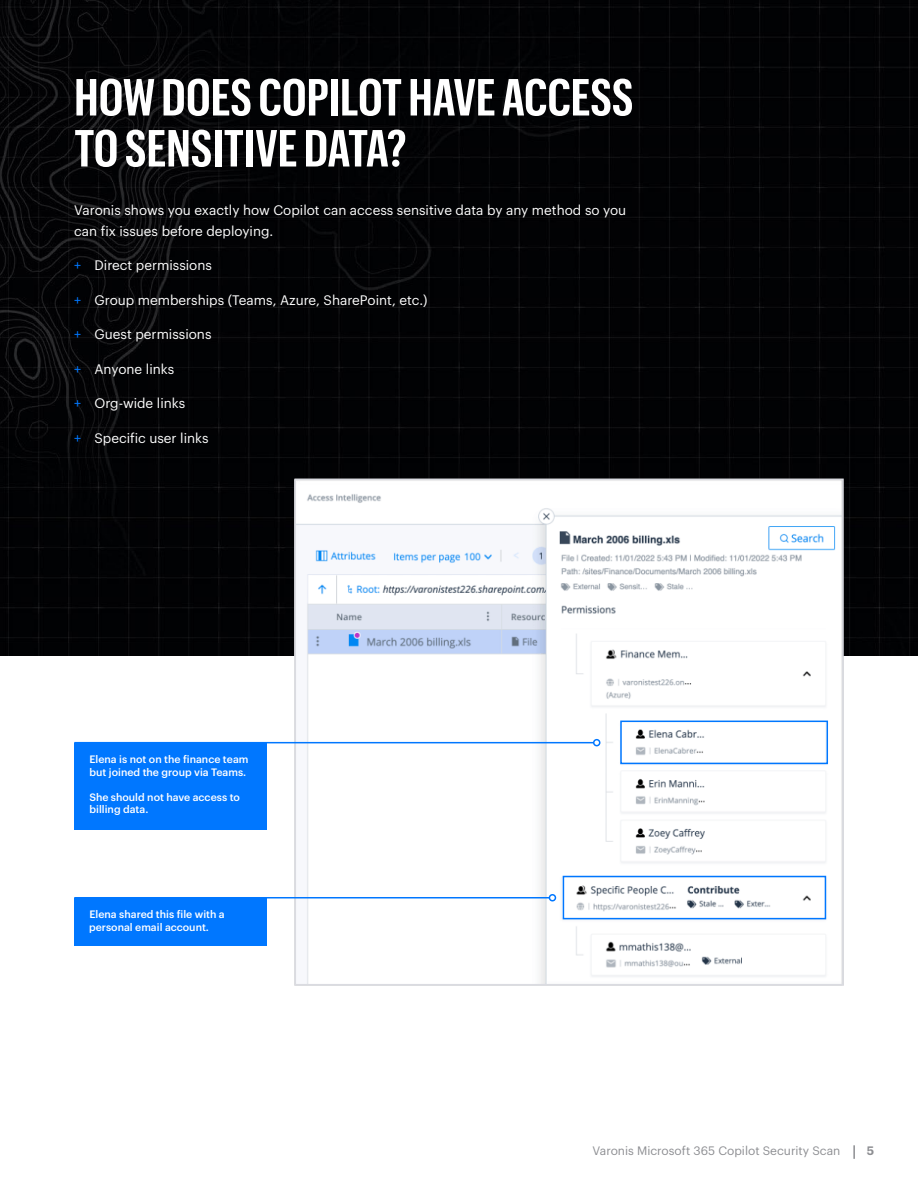
<style>
.page{position:relative;width:918px;height:1188px;background:#fff}
.page>*{position:absolute;margin:0;border:0;box-sizing:border-box;transform-origin:0 0}
.t1{font:600 51px/51px "Graphik X Cond";color:#fff}
.t2{font:13.5px/21px "Graphik LC";color:#fff}
.t3{font:12px "Graphik LC";color:#8d8e92}
.t4{font:600 12px "Graphik LC";color:#8d8e92}
.t5{font:500 10.5px/12.6px "Graphik LC";color:#fff}
.s1{color:#07f}
</style>
<div class="page">
<img style="left:0;top:0;width:918px;height:656px">
<svg style="left:853px;top:1145px;width:2px;height:14px"></svg>
<img style="left:295px;top:478px;width:549px;height:505px">
<div style="left:74px;top:743px;width:193px;height:86px;background:#07f"></div>
<div style="left:74px;top:898px;width:193px;height:47px;background:#07f"></div>
<div style="left:620px;top:721px;width:208px;height:43px;border:2px solid #07f"></div>
<div style="left:563px;top:876px;width:263px;height:43px;border:2px solid #07f"></div>
<div style="left:294px;top:479px;width:550px;height:507px;border:2px solid #dadbe1"></div>
<hr style="left:74px;top:897px;width:475px;height:1px;background:#07f">
<div style="left:549px;top:894px;width:7px;height:7px;border:2px solid #07f;border-radius:50%"></div>
<hr style="left:74px;top:742px;width:520px;height:1px;background:#07f">
<div style="left:593px;top:739px;width:7px;height:7px;border:2px solid #07f;border-radius:50%"></div>
<h1 class="t1" style="left:74px;top:68px;width:561px">HOW DOES COPILOT HAVE ACCESS<br>TO SENSITIVE DATA?</h1>
<p class="t2" style="left:74px;top:198px;width:554px">Varonis shows you exactly how Copilot can access sensitive data by any method so you can fix issues before deploying.</p>
<p class="t2" style="left:74px;top:253px;width:139px"><span class="s1">+</span> Direct permissions</p>
<p class="t2" style="left:74px;top:288px;width:355px"><span class="s1">+</span> Group memberships (Teams, Azure, SharePoint, etc.)</p>
<p class="t2" style="left:74px;top:323px;width:139px"><span class="s1">+</span> Guest permissions</p>
<p class="t2" style="left:74px;top:357px;width:101px"><span class="s1">+</span> Anyone links</p>
<p class="t2" style="left:74px;top:392px;width:112px"><span class="s1">+</span> Org-wide links</p>
<p class="t2" style="left:74px;top:426px;width:136px"><span class="s1">+</span> Specific user links</p>
<p class="t5" style="left:89px;top:752px;width:160px">Elena is not on the finance team but joined the group via Teams.</p>
<p class="t5" style="left:89px;top:790px;width:152px">She should not have access to billing data.</p>
<p class="t5" style="left:89px;top:907px;width:137px">Elena shared this file with a personal email account.</p>
<p class="t3" style="left:592px;top:1142px;width:250px">Varonis Microsoft 365 Copilot Security Scan</p>
<p class="t4" style="left:867px;top:1142px;width:9px">5</p>
</div>
